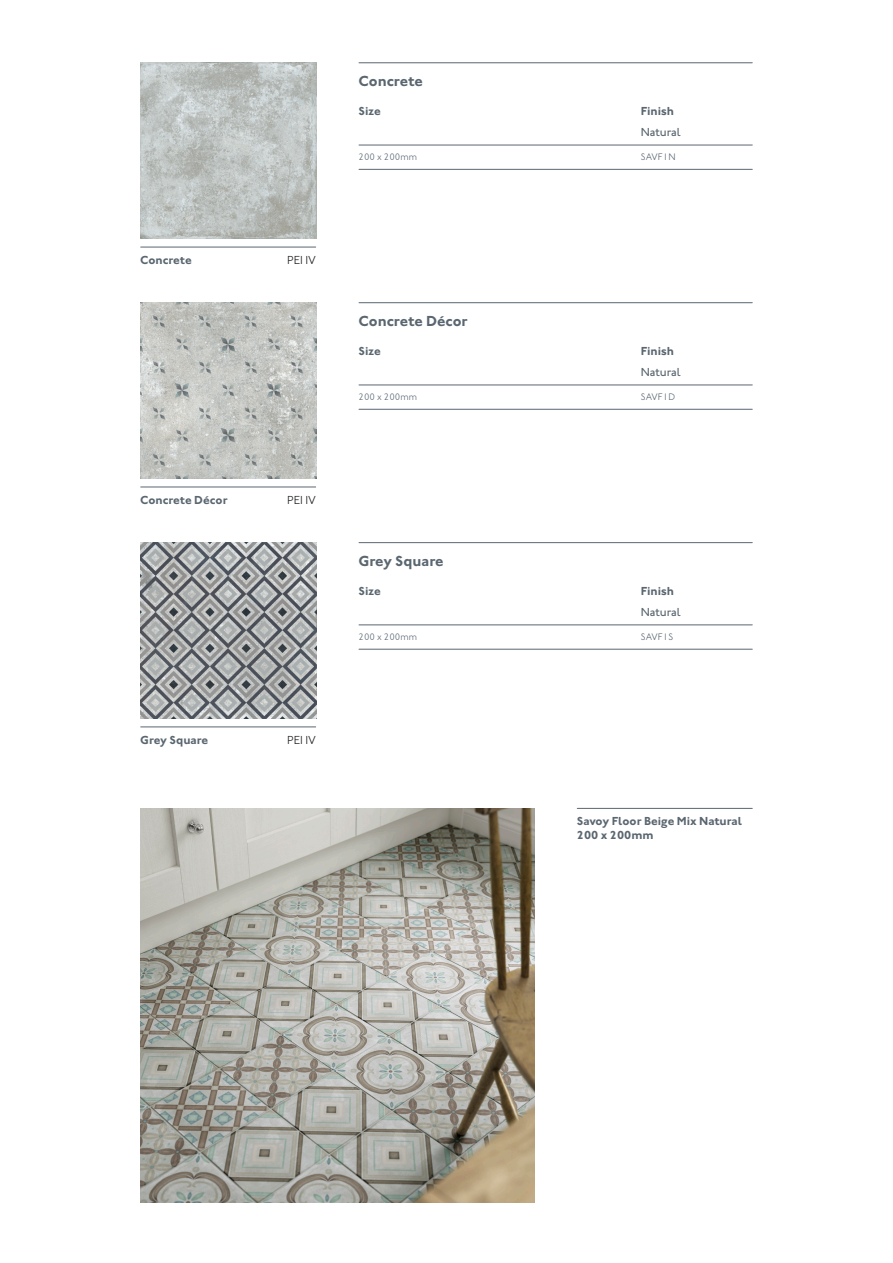
<style>
.page{position:relative;width:893px;height:1263px;background:#fff}
.page>*{position:absolute;margin:0;border:0;box-sizing:border-box;transform-origin:0 0}
.t1{font:700 15px "Johnston ITC Std";color:#5a6670}
.t2{font:700 12px/13.5px "Johnston ITC Std";color:#5a6670}
.t3{font:500 12px "Johnston ITC Std";letter-spacing:-.01em;color:#5a6670}
.t4{font:300 12px "Johnston ITC Std";color:#231f20}
.t5{font:300 9.75px "Johnston ITC Std";color:#5a6670}
</style>
<div class="page">
<img style="left:140px;top:62px;width:176px;height:176px">
<hr style="left:141px;top:247px;width:175px;height:1px;background:#5a6670">
<hr style="left:359px;top:62px;width:393px;height:1px;background:#5a6670">
<hr style="left:359px;top:145px;width:393px;height:1px;background:#5a6670">
<hr style="left:359px;top:169px;width:393px;height:1px;background:#5a6670">
<img style="left:140px;top:808px;width:394px;height:394px">
<hr style="left:577px;top:808px;width:175px;height:1px;background:#5a6670">
<img style="left:140px;top:302px;width:176px;height:176px">
<hr style="left:141px;top:487px;width:175px;height:1px;background:#5a6670">
<hr style="left:359px;top:302px;width:393px;height:1px;background:#5a6670">
<hr style="left:359px;top:385px;width:393px;height:1px;background:#5a6670">
<hr style="left:359px;top:409px;width:393px;height:1px;background:#5a6670">
<img style="left:140px;top:542px;width:176px;height:176px">
<hr style="left:141px;top:726px;width:175px;height:1px;background:#5a6670">
<hr style="left:359px;top:542px;width:393px;height:1px;background:#5a6670">
<hr style="left:359px;top:624px;width:393px;height:1px;background:#5a6670">
<hr style="left:359px;top:649px;width:393px;height:1px;background:#5a6670">
<p class="t1" style="left:359px;top:72px;width:66px">Concrete</p>
<p class="t2" style="left:359px;top:105px;width:24px">Size</p>
<p class="t2" style="left:641px;top:105px;width:35px">Finish</p>
<p class="t3" style="left:641px;top:125px;width:42px">Natural</p>
<p class="t5" style="left:359px;top:151px;width:60px">200 x 200mm</p>
<p class="t5" style="left:641px;top:151px;width:36px">SAVF1N</p>
<p class="t2" style="left:140px;top:253px;width:53px">Concrete</p>
<p class="t4" style="left:287px;top:253px;width:30px">PEI IV</p>
<p class="t1" style="left:359px;top:312px;width:111px">Concrete Décor</p>
<p class="t2" style="left:359px;top:344px;width:24px">Size</p>
<p class="t2" style="left:641px;top:344px;width:35px">Finish</p>
<p class="t3" style="left:641px;top:365px;width:42px">Natural</p>
<p class="t5" style="left:359px;top:391px;width:60px">200 x 200mm</p>
<p class="t5" style="left:641px;top:391px;width:36px">SAVF1D</p>
<p class="t2" style="left:140px;top:493px;width:89px">Concrete Décor</p>
<p class="t4" style="left:287px;top:493px;width:30px">PEI IV</p>
<p class="t1" style="left:359px;top:552px;width:86px">Grey Square</p>
<p class="t2" style="left:359px;top:584px;width:24px">Size</p>
<p class="t2" style="left:641px;top:584px;width:35px">Finish</p>
<p class="t3" style="left:641px;top:605px;width:42px">Natural</p>
<p class="t5" style="left:359px;top:631px;width:60px">200 x 200mm</p>
<p class="t5" style="left:641px;top:631px;width:34px">SAVF1S</p>
<p class="t2" style="left:140px;top:733px;width:69px">Grey Square</p>
<p class="t4" style="left:287px;top:733px;width:30px">PEI IV</p>
<p class="t2" style="left:577px;top:814px;width:167px">Savoy Floor Beige Mix Natural<br>200 x 200mm</p>
</div>
